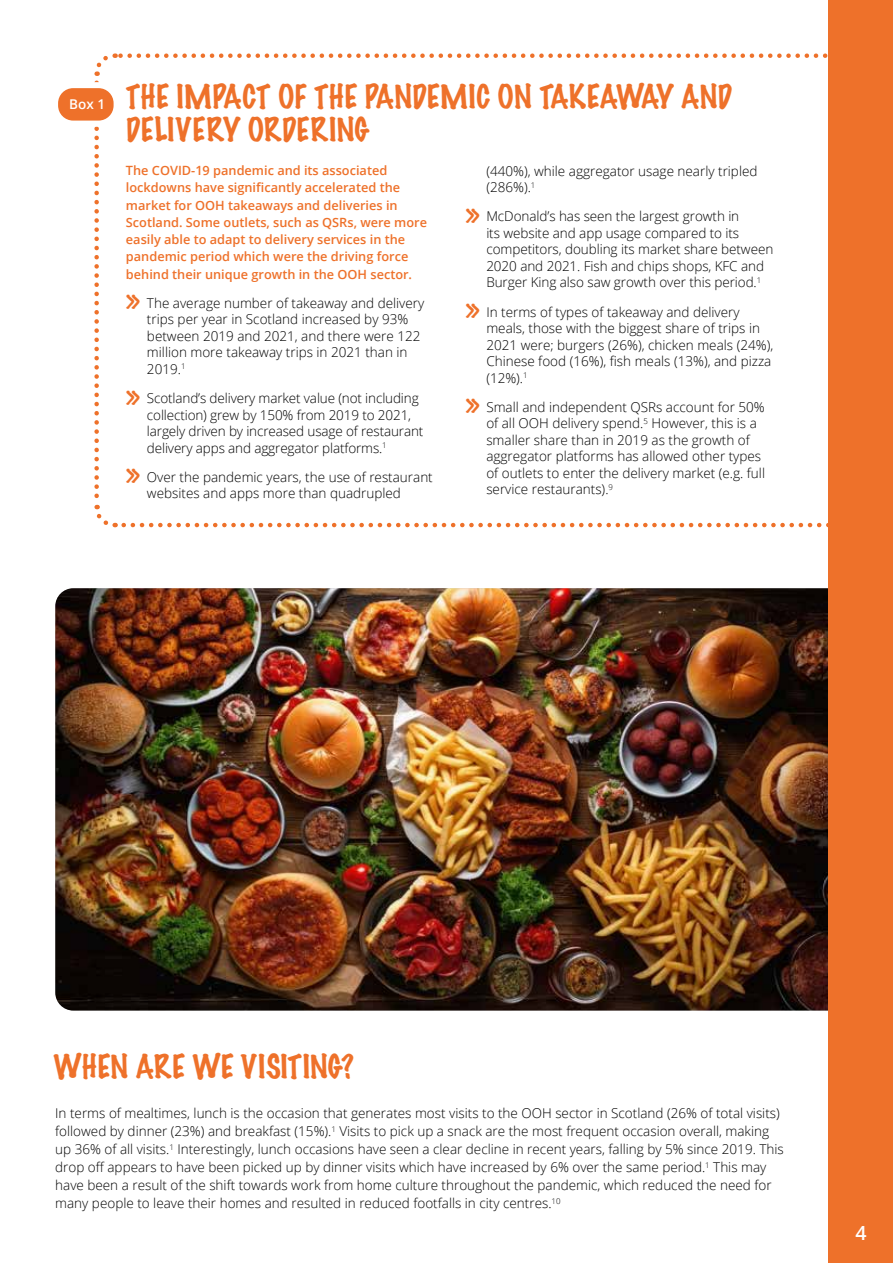
<style>
.page{position:relative;width:893px;height:1263px;background:#fff}
.page>*{position:absolute;margin:0;border:0;box-sizing:border-box;transform-origin:0 0}
.t1{font:100 32.7px "Marker Felt";color:#ee712a}
.t2{font:100 30px/33px "Marker Felt";color:#ee712a}
.t3{font:600 19.5px "Open Sans";color:#fff}
.t4{font:300 13.5px/16.5px "Open Sans";color:#000}
.t5{font:600 13.5px "Open Sans";color:#fff}
.t6{font:600 12.75px/17.2px "Open Sans";color:#ee712a}
</style>
<div class="page">
<img style="left:55px;top:588px;width:773px;height:422px">
<div style="left:828px;top:0;width:65px;height:1263px;background:#ee712a"></div>
<svg style="left:94px;top:127px;width:22px;height:401px"></svg>
<svg style="left:124px;top:522px;width:704px;height:6px"></svg>
<svg style="left:94px;top:53px;width:734px;height:23px"></svg>
<div style="left:55px;top:85px;width:62px;height:39px;background:#ee712a;border-radius:18px"></div>
<div style="left:52px;top:82px;width:68px;height:45px;border:6px solid #fff;border-radius:18px"></div>
<p class="t5" style="left:69px;top:95px;width:37px">Box 1</p>
<h2 class="t2" style="left:126px;top:80px;width:608px">THE IMPACT OF THE PANDEMIC ON TAKEAWAY AND<br>DELIVERY ORDERING</h2>
<p class="t6" style="left:126px;top:162px;width:303px">The COVID-19 pandemic and its associated lockdowns have significantly accelerated the market for OOH takeaways and deliveries in Scotland. Some outlets, such as QSRs, were more easily able to adapt to delivery services in the pandemic period which were the driving force behind their unique growth in the OOH sector.</p>
<h1 class="t1" style="left:126px;top:273px;width:16px">»</h1>
<p class="t4" style="left:147px;top:294px;width:279px">The average number of takeaway and delivery trips per year in Scotland increased by 93% between 2019 and 2021, and there were 122 million more takeaway trips in 2021 than in 2019.<sup>1</sup></p>
<h1 class="t1" style="left:126px;top:368px;width:16px">»</h1>
<p class="t4" style="left:147px;top:390px;width:278px">Scotland’s delivery market value (not including collection) grew by 150% from 2019 to 2021, largely driven by increased usage of restaurant delivery apps and aggregator platforms.<sup>1</sup></p>
<h1 class="t1" style="left:126px;top:447px;width:16px">»</h1>
<p class="t4" style="left:147px;top:468px;width:287px">Over the pandemic years, the use of restaurant websites and apps more than quadrupled</p>
<p class="t4" style="left:486px;top:162px;width:273px">(440%), while aggregator usage nearly tripled (286%).<sup>1</sup></p>
<h1 class="t1" style="left:465px;top:186px;width:16px">»</h1>
<p class="t4" style="left:486px;top:208px;width:288px">McDonald’s has seen the largest growth in<br>its website and app usage compared to its competitors, doubling its market share between 2020 and 2021. Fish and chips shops, KFC and Burger King also saw growth over this period.<sup>1</sup></p>
<h1 class="t1" style="left:465px;top:282px;width:16px">»</h1>
<p class="t4" style="left:486px;top:303px;width:288px">In terms of types of takeaway and delivery meals, those with the biggest share of trips in 2021 were; burgers (26%), chicken meals (24%), Chinese food (16%), fish meals (13%), and pizza (12%).<sup>1</sup></p>
<h1 class="t1" style="left:465px;top:377px;width:16px">»</h1>
<p class="t4" style="left:486px;top:398px;width:280px">Small and independent QSRs account for 50% of all OOH delivery spend.<sup>5</sup> However, this is a smaller share than in 2019 as the growth of aggregator platforms has allowed other types of outlets to enter the delivery market (e.g. full service restaurants).<sup>9</sup></p>
<h2 class="t2" style="left:54px;top:1049px;width:302px">WHEN ARE WE VISITING?</h2>
<p class="t4" style="left:55px;top:1104px;width:730px;line-height:18px">In terms of mealtimes, lunch is the occasion that generates most visits to the OOH sector in Scotland (26% of total visits) followed by dinner (23%) and breakfast (15%).<sup>1</sup> Visits to pick up a snack are the most frequent occasion overall, making up 36% of all visits.<sup>1</sup> Interestingly, lunch occasions have seen a clear decline in recent years, falling by 5% since 2019. This drop off appears to have been picked up by dinner visits which have increased by 6% over the same period.<sup>1</sup> This may have been a result of the shift towards work from home culture throughout the pandemic, which reduced the need for many people to leave their homes and resulted in reduced footfalls in city centres.<sup>10</sup></p>
<h3 class="t3" style="left:855px;top:1220px;width:13px">4</h3>
</div>
